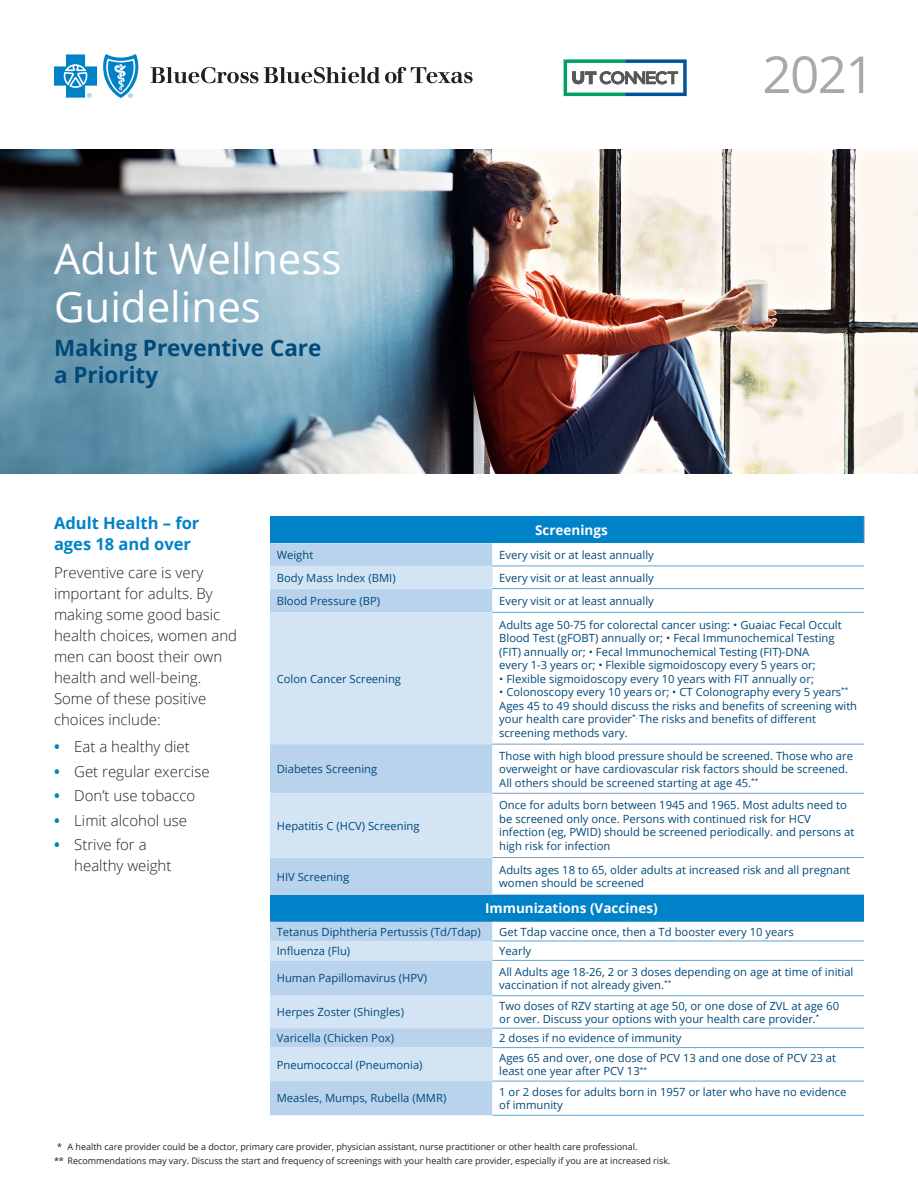
<style>
.page{position:relative;width:918px;height:1188px;background:#fff}
.page>*{position:absolute;margin:0;border:0;box-sizing:border-box;transform-origin:0 0}
.t1{font:51px "Open Sans";color:#a8a9ad}
.t2{font:42px/48px "Open Sans";color:#fff}
.subtitle{font:700 22.5px/27px "Open Sans";color:#00497b}
.heading{font:700 16.5px/21px "Open Sans";color:#0082c8}
.body{font:300 15px/21px "Open Sans";color:#231f20}
.table_heading{font:700 13.5px "Open Sans";color:#fff}
.table_body{font:11.25px/13.5px "Open Sans";color:#00497b}
.taglines{font:9px "Open Sans";color:#231f20}
.s1{font-weight:700;color:#0082c8}
</style>
<div class="page">
<img style="left:0;top:149px;width:918px;height:324px">
<div style="left:270px;top:516px;width:594px;height:27px;background:#0082c8"></div>
<div style="left:270px;top:543px;width:222px;height:352px;background:#b9d3ed"></div>
<svg style="left:492px;top:543px;width:372px;height:352px"></svg>
<svg style="left:270px;top:566px;width:222px;height:292px;background:#ccdff2"></svg>
<svg style="left:864px;top:516px;width:1px;height:27px"></svg>
<hr style="left:492px;top:566px;width:372px;height:1px;background:#5ba6da">
<hr style="left:492px;top:588px;width:372px;height:1px;background:#5ba6da">
<hr style="left:492px;top:612px;width:372px;height:1px;background:#5ba6da">
<hr style="left:492px;top:744px;width:372px;height:1px;background:#779bca">
<hr style="left:492px;top:793px;width:372px;height:1px;background:#779bca">
<hr style="left:492px;top:857px;width:372px;height:1px;background:#779bca">
<div style="left:270px;top:895px;width:594px;height:27px;background:#0082c8"></div>
<svg style="left:492px;top:922px;width:372px;height:193px"></svg>
<svg style="left:270px;top:922px;width:222px;height:193px;background:#c4daf0"></svg>
<hr style="left:492px;top:941px;width:372px;height:1px;background:#5ba6da">
<hr style="left:492px;top:960px;width:372px;height:1px;background:#5ba6da">
<hr style="left:492px;top:995px;width:372px;height:1px;background:#5ba6da">
<hr style="left:492px;top:1028px;width:372px;height:1px;background:#5ba6da">
<hr style="left:492px;top:1047px;width:372px;height:1px;background:#5ba6da">
<hr style="left:492px;top:1081px;width:372px;height:1px;background:#5ba6da">
<hr style="left:492px;top:1115px;width:372px;height:1px;background:#5ba6da">
<svg style="left:151px;top:67px;width:322px;height:16px"></svg>
<svg style="left:54px;top:54px;width:85px;height:44px"></svg>
<svg style="left:564px;top:59px;width:123px;height:37px"></svg>
<p class="t2" style="left:54px;top:234px;width:289px">Adult Wellness<br>Guidelines</p>
<p class="subtitle" style="left:54px;top:334px;width:269px">Making Preventive Care a Priority</p>
<p class="t1" style="left:762px;top:40px;width:114px">2021</p>
<p class="heading" style="left:54px;top:512px;width:147px">Adult Health – for ages 18 and over</p>
<p class="body" style="left:54px;top:561px;width:185px">Preventive care is very important for adults. By making some good basic health choices, women and men can boost their own health and well‑being.<br>Some of these positive choices include:</p>
<p class="body" style="left:54px;top:736px;width:137px"><span class="s1">•</span> Eat a healthy diet</p>
<p class="body" style="left:54px;top:760px;width:157px"><span class="s1">•</span> Get regular exercise</p>
<p class="body" style="left:54px;top:785px;width:143px"><span class="s1">•</span> Don’t use tobacco</p>
<p class="body" style="left:54px;top:809px;width:135px"><span class="s1">•</span> Limit alcohol use</p>
<p class="body" style="left:74px;top:834px;width:99px;text-indent:-20px"><span class="s1">•</span> Strive for a healthy weight</p>
<p class="table_heading" style="left:535px;top:520px;width:74px">Screenings</p>
<p class="table_body" style="left:277px;top:548px;width:38px">Weight</p>
<p class="table_body" style="left:499px;top:548px;width:156px">Every visit or at least annually</p>
<p class="table_body" style="left:277px;top:570px;width:120px">Body Mass Index (BMI)</p>
<p class="table_body" style="left:499px;top:570px;width:156px">Every visit or at least annually</p>
<p class="table_body" style="left:277px;top:594px;width:105px">Blood Pressure (BP)</p>
<p class="table_body" style="left:499px;top:594px;width:156px">Every visit or at least annually</p>
<p class="table_body" style="left:277px;top:671px;width:126px">Colon Cancer Screening</p>
<p class="table_body" style="left:277px;top:762px;width:102px">Diabetes Screening</p>
<p class="table_body" style="left:277px;top:819px;width:144px">Hepatitis C (HCV) Screening</p>
<p class="table_body" style="left:499px;top:617px;width:344px">Adults age 50-75 for colorectal cancer using: • Guaiac Fecal Occult Blood Test (gFOBT) annually or; • Fecal Immunochemical Testing (FIT) annually or; • Fecal Immunochemical Testing (FIT)-DNA<br>every 1-3 years or; • Flexible sigmoidoscopy every 5 years or;</p>
<p class="table_body" style="left:499px;top:671px;width:316px">• Flexible sigmoidoscopy every 10 years with FIT annually or;</p>
<p class="table_body" style="left:499px;top:685px;width:359px">• Colonoscopy every 10 years or; • CT Colonography every 5 years<sup>** </sup>Ages 45 to 49 should discuss the risks and benefits of screening with your health care provider<sup>*.</sup> The risks and benefits of different screening methods vary.</p>
<p class="table_body" style="left:499px;top:748px;width:355px">Those with high blood pressure should be screened. Those who are overweight or have cardiovascular risk factors should be screened.<br>All others should be screened starting at age 45.<sup>**</sup></p>
<p class="table_body" style="left:499px;top:798px;width:357px">Once for adults born between 1945 and 1965. Most adults need to be screened only once. Persons with continued risk for HCV infection (eg, PWID) should be screened periodically. and persons at high risk for infection</p>
<p class="table_body" style="left:277px;top:869px;width:74px">HIV Screening</p>
<p class="table_body" style="left:499px;top:863px;width:353px">Adults ages 18 to 65, older adults at increased risk and all pregnant women should be screened</p>
<p class="table_heading" style="left:485px;top:899px;width:174px">Immunizations (Vaccines)</p>
<p class="table_body" style="left:277px;top:925px;width:206px">Tetanus Diphtheria Pertussis (Td/Tdap)</p>
<p class="table_body" style="left:499px;top:925px;width:296px">Get Tdap vaccine once, then a Td booster every 10 years</p>
<p class="table_body" style="left:277px;top:944px;width:75px">Influenza (Flu)</p>
<p class="table_body" style="left:499px;top:944px;width:33px">Yearly</p>
<p class="table_body" style="left:277px;top:971px;width:152px">Human Papillomavirus (HPV)</p>
<p class="table_body" style="left:499px;top:965px;width:356px">All Adults age 18-26, 2 or 3 doses depending on age at time of initial vaccination if not already given.<sup>**</sup></p>
<p class="table_body" style="left:277px;top:1005px;width:129px">Herpes Zoster (Shingles)</p>
<p class="table_body" style="left:499px;top:998px;width:341px">Two doses of RZV starting at age 50, or one dose of ZVL at age 60 or over. Discuss your options with your health care provider.<sup>*</sup></p>
<p class="table_body" style="left:277px;top:1031px;width:119px">Varicella (Chicken Pox)</p>
<p class="table_body" style="left:499px;top:1031px;width:184px">2 doses if no evidence of immunity</p>
<p class="table_body" style="left:277px;top:1058px;width:147px">Pneumococcal (Pneumonia)</p>
<p class="table_body" style="left:499px;top:1051px;width:338px">Ages 65 and over, one dose of PCV 13 and one dose of PCV 23 at least one year after PCV 13<sup>**</sup></p>
<p class="table_body" style="left:277px;top:1091px;width:171px">Measles, Mumps, Rubella (MMR)</p>
<p class="table_body" style="left:499px;top:1085px;width:349px">1 or 2 doses for adults born in 1957 or later who have no evidence of immunity</p>
<p class="taglines" style="left:57px;top:1140px;width:582px">* A health care provider could be a doctor, primary care provider, physician assistant, nurse practitioner or other health care professional.</p>
<p class="taglines" style="left:54px;top:1154px;width:618px">** Recommendations may vary. Discuss the start and frequency of screenings with your health care provider, especially if you are at increased risk.</p>
</div>
